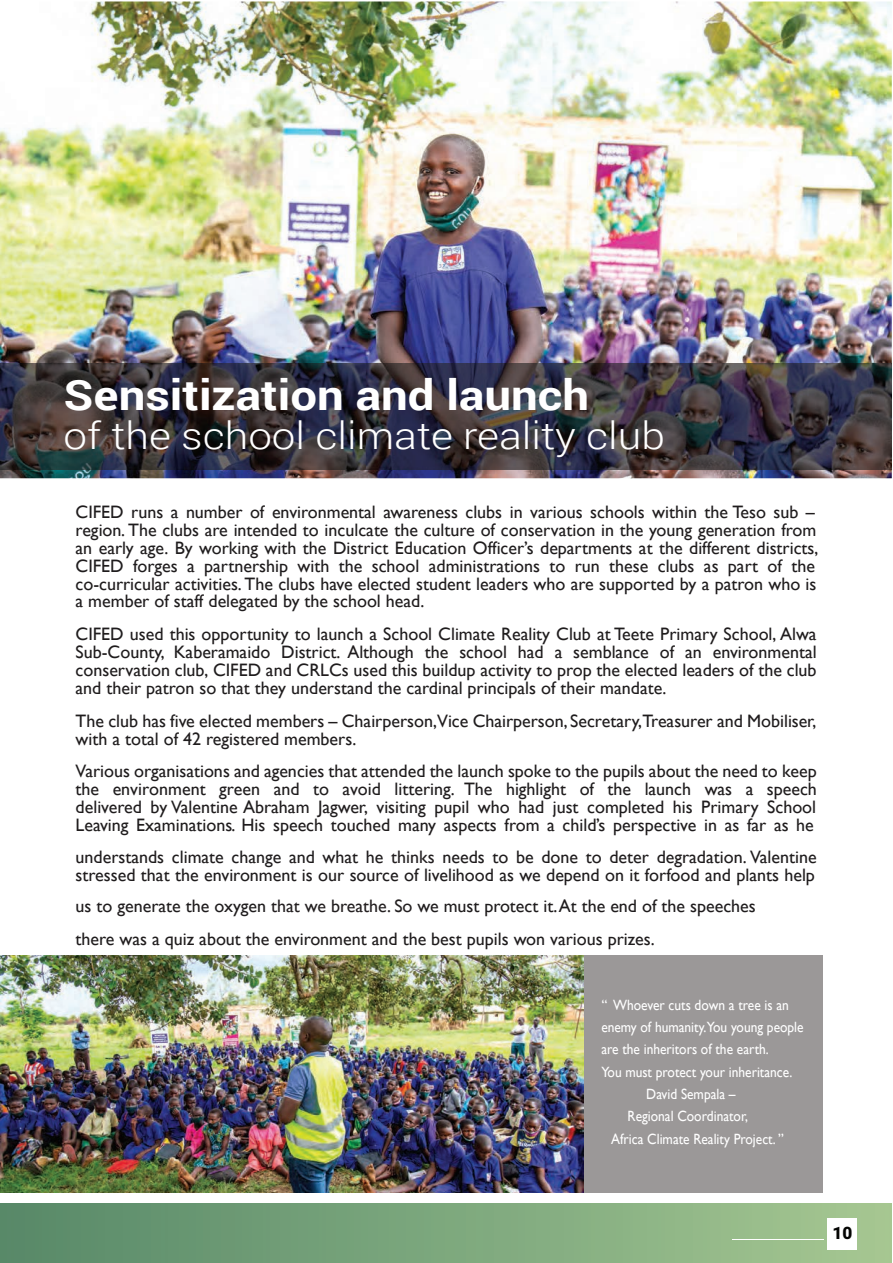
<style>
.page{position:relative;width:893px;height:1263px;background:#fff}
.page>*{position:absolute;margin:0;border:0;box-sizing:border-box;transform-origin:0 0}
.t1{font:700 41.85px "Roboto";color:#fff;scale:1.13 1}
.t2{font:300 37.5px "Roboto";color:#fff;scale:1.13 1}
.t3{font:18px/17.9px "Gill Sans";color:#1f1c1d}
.t4{font:900 17.1px "Roboto";color:#040503}
.t5{font:14.85px "Gill Sans";color:#fff;scale:.9 1}
.s1{color:#231f20}
</style>
<div class="page">
<img style="left:0;top:2px;width:892px;height:476px">
<img style="left:0;top:363px;width:892px;height:107px">
<div style="left:0;top:1203px;width:892px;height:60px;background:linear-gradient(to right,#578969,#a5c792)"></div>
<div style="left:828px;top:1218px;width:29px;height:32px;background:#fff"></div>
<hr style="left:732px;top:1239px;width:91px;height:1px;background:#fff">
<div style="left:583px;top:956px;width:240px;height:237px;background:#9b9898"></div>
<img style="left:0;top:955px;width:583px;height:238px">
<h1 class="t1" style="left:64px;top:365px;width:467px">Sensitization and launch</h1>
<h2 class="t2" style="left:64px;top:409px;width:534px">of the school climate reality club</h2>
<p class="t3" style="left:76px;top:503px;width:744px">CIFED runs a number of environmental awareness clubs in various schools within the Teso sub – region. The clubs are intended to inculcate the culture of conservation in the young generation from an early age. By working with the District Education Officer’s departments at the different districts, CIFED forges a partnership with the school administrations to run these clubs as part of the co-curricular activities. The clubs have elected student leaders who are supported by a patron who is a member of staff delegated by the school head.</p>
<p class="t3" style="left:76px;top:626px;width:743px;text-align:justify">CIFED used this opportunity to launch a School Climate Reality Club at Teete Primary School, Alwa Sub-County, Kaberamaido District. Although the school had a semblance of an environmental conservation club, CIFED and CRLCs used this buildup activity to prop the elected leaders of the club and their patron so that they understand the cardinal principals of their mandate.</p>
<p class="t3" style="left:76px;top:712px;width:742px">The club has five elected members – Chairperson, Vice Chairperson, Secretary, Treasurer and Mobiliser, with a total of 42 registered members.</p>
<p class="t3" style="left:76px;top:763px;width:743px;text-align:justify">Various organisations and agencies that attended the launch spoke to the pupils about the need to keep the environment green and to avoid littering. The highlight of the launch was a speech delivered by Valentine Abraham Jagwer, visiting pupil who had just completed his Primary School Leaving Examinations. His speech touched many aspects from a child’s perspective in as far as he</p>
<p class="t3" style="left:76px;top:848px;width:742px">understands climate change and what he <span class="s1">thinks</span> needs to be done to deter degradation. Valentine stressed that the environment is our source of livelihood as we depend on it forfood and plants help</p>
<p class="t3" style="left:76px;top:890px;width:682px;line-height:32.8px">us to generate the oxygen <span class="s1">that we breathe. So</span> we must protect it. At the end of the speeches there was a quiz about the environment and the best pupils won various prizes.</p>
<p class="t5" style="left:601px;top:996px;width:210px">‘‘ Whoever cuts down a tree is an</p>
<p class="t5" style="left:601px;top:1018px;width:226px">enemy of humanity.You young people</p>
<p class="t5" style="left:601px;top:1041px;width:188px">are the inheritors of the earth.</p>
<p class="t5" style="left:601px;top:1063px;width:214px">You must protect your inheritance.</p>
<p class="t5" style="left:646px;top:1085px;width:101px">David Sempala –</p>
<p class="t5" style="left:628px;top:1108px;width:135px">Regional Coordinator,</p>
<p class="t5" style="left:611px;top:1130px;width:193px">Africa Climate Reality Project. ’’</p>
<p class="t4" style="left:833px;top:1221px;width:21px">10</p>
</div>
